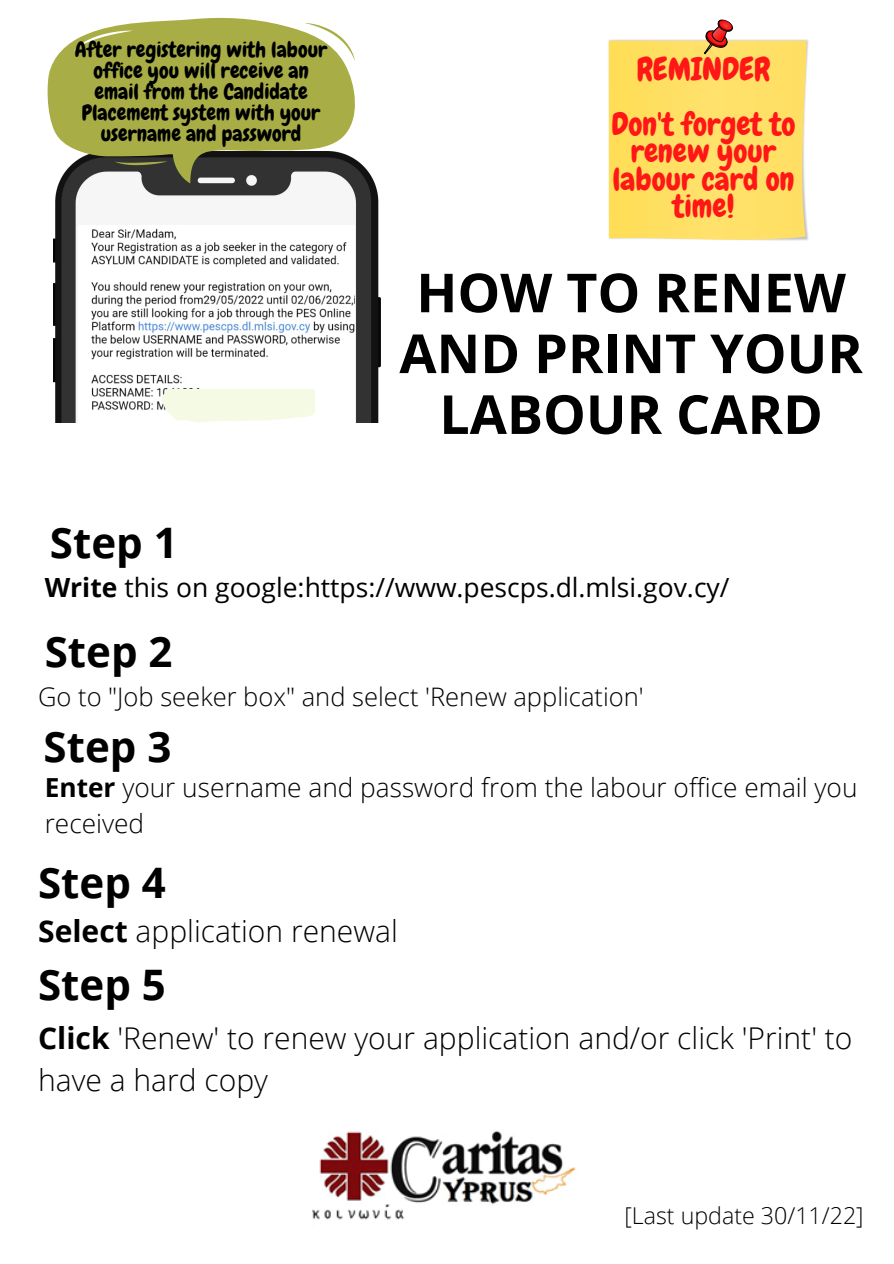
<style>
.page{position:relative;width:894px;height:1264px;background:#fff}
.page>*{position:absolute;margin:0;border:0;box-sizing:border-box;transform-origin:0 0}
.t1{font:700 53.85px/60.8px "Open Sans";color:#000;text-align:center}
.t2{font:700 42px "Open Sans";color:#000}
.t3{font:31.35px/27.5px "Chewy";color:#ff1616;text-align:center}
.t4{font:300 30px/41.7px "Open Sans";color:#000}
.t5{font:26.4px "Open Sans";color:#000}
.t6{font:300 26.25px/36px "Open Sans";color:#000}
.t7{font:300 25.5px "Open Sans";color:#000}
.t8{font:300 23.25px "Open Sans";color:#000}
.t9{font:21.45px/21.1px "Chewy";color:#000;text-align:center}
.s1{font-weight:700}
</style>
<div class="page">
<img style="left:53px;top:159px;width:327px;height:264px">
<img style="left:78px;top:226px;width:276px;height:197px">
<svg style="left:47px;top:18px;width:308px;height:165px;background:#a1a557"></svg>
<svg style="left:114px;top:161px;width:53px;height:4px"></svg>
<svg style="left:304px;top:23px;width:51px;height:38px"></svg>
<svg style="left:74px;top:31px;width:59px;height:20px"></svg>
<svg style="left:608px;top:19px;width:198px;height:222px;background:#fde074"></svg>
<svg style="left:158px;top:389px;width:156px;height:33px;background:#f4f9e6"></svg>
<img style="left:312px;top:1130px;width:264px;height:90px">
<p class="t9" style="left:75px;top:39px;width:254px">After registering with labour office you will receive an email from the Candidate<br>Placement system with your username and password</p>
<h2 class="t2" style="left:50px;top:512px;width:129px">Step 1</h2>
<h3 class="t3" style="left:611px;top:42px;width:186px;line-height:55.1px">REMINDER<br>Don't forget to</h3>
<h3 class="t3" style="left:612px;top:138px;width:183px">renew your labour card on time!</h3>
<h1 class="t1" style="left:399px;top:261px;width:465px">HOW TO RENEW<br>AND PRINT YOUR<br>LABOUR CARD</h1>
<p class="t5" style="left:45px;top:568px;width:686px"><span class="s1">Write</span> this on google:https://www.pescps.dl.mlsi.gov.cy/</p>
<h2 class="t2" style="left:45px;top:622px;width:129px">Step 2</h2>
<p class="t7" style="left:38px;top:678px;width:607px">Go to "Job seeker box" and select 'Renew application'</p>
<h2 class="t2" style="left:44px;top:717px;width:129px">Step 3</h2>
<p class="t6" style="left:45px;top:769px;width:814px"><span class="s1">Enter</span> your username and password from the labour office email you received</p>
<h2 class="t2" style="left:38px;top:853px;width:129px">Step 4</h2>
<h3 class="t4" style="left:38px;top:909px;width:361px"><span class="s1">Select</span> application renewal</h3>
<h2 class="t2" style="left:38px;top:955px;width:129px">Step 5</h2>
<h3 class="t4" style="left:38px;top:1016px;width:815px"><span class="s1">Click</span> 'Renew' to renew your application and/or click 'Print' to have a hard copy</h3>
<p class="t8" style="left:624px;top:1199px;width:241px">[Last update 30/11/22]</p>
</div>
